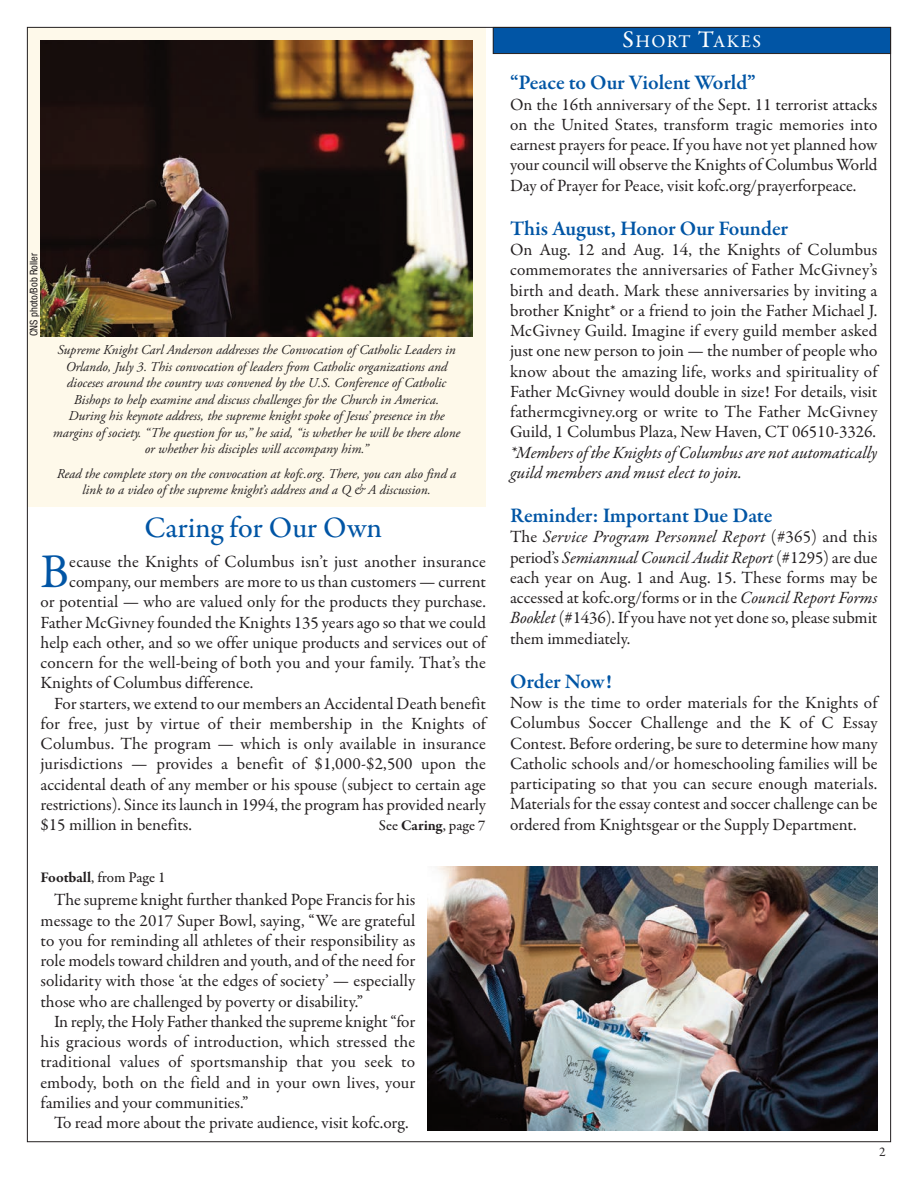
<style>
.page{position:relative;width:918px;height:1188px;background:#fff}
.page>*{position:absolute;margin:0;border:0;box-sizing:border-box;transform-origin:0 0}
.t1{font:48.75px "Garamond Premr Pro";color:#0155a5}
.t2{font:500 30px "Garamond Premr Pro";letter-spacing:-.005em;color:#0155a5}
.t3{font:600 21px "Garamond Premr Pro";letter-spacing:-.005em;color:#0155a5}
.t4{font:500 18px "Garamond Premr Pro";letter-spacing:.075em;color:#fff}
.t5{font:17.25px/20.2px "Garamond Premr Pro";color:#231f20;text-align:justify}
.t6{font:italic 17.25px/20.2px "Garamond Premr Pro";letter-spacing:-.005em;color:#231f20}
.t7{font:500 15px "Garamond Premr Pro";letter-spacing:.01em;color:#231f20}
.t8{font:italic 13.5px/16.5px "Adobe Garamond Pro";color:#231f20;text-align:center}
.t9{font:13.5px "Garamond Premr Pro";color:#231f20}
.t10{font:condensed 10.5px "Helvetica Neue";color:#231f20}
.s1{font-weight:700}
.s2{font-size:24px}
.s3{font-style:italic}
</style>
<div class="page">
<div style="left:27px;top:27px;width:459px;height:479px;background:#fef9ea"></div>
<div style="left:494px;top:28px;width:396px;height:25px;background:#0155a5"></div>
<div style="left:493px;top:27px;width:398px;height:27px;border:1px solid #231f20"></div>
<img style="left:427px;top:866px;width:450px;height:264px">
<img style="left:40px;top:40px;width:432px;height:296px">
<p class="t10" style="left:30px;top:336px;width:85px;rotate:-90deg">CNS photo/Bob Roller</p>
<p class="t8" style="left:53px;top:343px;width:409px">Supreme Knight Carl Anderson addresses the Convocation of Catholic Leaders in Orlando, July 3. This convocation of leaders from Catholic organizations and dioceses around the country was convened by the U.S. Conference of Catholic Bishops to help examine and discuss challenges for the Church in America.<br>During his keynote address, the supreme knight spoke of Jesus’ presence in the margins of society. “The question for us,” he said, “is whether he will be there alone or whether his disciples will accompany him.”</p>
<p class="t8" style="left:57px;top:467px;width:401px">Read the complete story on the convocation at kofc.org. There, you can also find a link to a video of the supreme knight’s address and a Q &amp; A discussion.</p>
<h2 class="t2" style="left:145px;top:516px;width:239px">Caring for Our Own</h2>
<h1 class="t1" style="left:41px;top:553px;width:30px">B</h1>
<p class="t5" style="left:69px;top:553px;width:418px">ecause the Knights of Columbus isn’t just another insurance</p>
<p class="t5" style="left:69px;top:573px;width:418px">company, our members are more to us than customers — current</p>
<p class="t5" style="left:41px;top:593px;width:447px">or potential — who are valued only for the products they purchase.</p>
<p class="t5" style="left:41px;top:614px;width:447px">Father McGivney founded the Knights 135 years ago so that we could</p>
<p class="t5" style="left:41px;top:634px;width:447px">help each other, and so we offer unique products and services out of</p>
<p class="t5" style="left:41px;top:654px;width:447px">concern for the well-being of both you and your family. That’s the</p>
<p class="t5" style="left:41px;top:674px;width:214px">Knights of Columbus difference.</p>
<p class="t5" style="left:54px;top:695px;width:434px">For starters, we extend to our members an Accidental Death benefit</p>
<p class="t5" style="left:41px;top:715px;width:447px">for free, just by virtue of their membership in the Knights of</p>
<p class="t5" style="left:41px;top:735px;width:447px">Columbus. The program — which is only available in insurance</p>
<p class="t5" style="left:41px;top:755px;width:447px">jurisdictions — provides a benefit of $1,000-$2,500 upon the</p>
<p class="t5" style="left:41px;top:776px;width:447px">accidental death of any member or his spouse (subject to certain age</p>
<p class="t5" style="left:41px;top:796px;width:447px">restrictions). Since its launch in 1994, the program has provided nearly</p>
<p class="t5" style="left:41px;top:816px;width:153px">$15 million in benefits.</p>
<p class="t7" style="left:379px;top:819px;width:108px">See <span class="s1">Caring</span>, page 7</p>
<p class="t7" style="left:41px;top:871px;width:126px"><span class="s1">Football</span>, from Page 1</p>
<p class="t5" style="left:41px;top:891px;width:376px;text-indent:14px">The supreme knight further thanked Pope Francis for his message to the 2017 Super Bowl, saying, “We are grateful to you for reminding all athletes of their responsibility as role models toward children and youth, and of the need for solidarity with those ‘at the edges of society’ — especially those who are challenged by poverty or disability.”</p>
<p class="t5" style="left:41px;top:1013px;width:376px;text-indent:13px">In reply, the Holy Father thanked the supreme knight “for his gracious words of introduction, which stressed the traditional values of sportsmanship that you seek to embody, both on the field and in your own lives, your families and your communities.”</p>
<p class="t5" style="left:54px;top:1114px;width:356px">To read more about the private audience, visit kofc.org.</p>
<p class="t4" style="left:623px;top:34px;width:140px"><span class="s2">S</span>HORT <span class="s2">T</span>AKES</p>
<p class="t3" style="left:510px;top:74px;width:247px">“Peace to Our Violent World”</p>
<p class="t5" style="left:510px;top:95px;width:369px">On the 16th anniversary of the Sept. 11 terrorist attacks on the United States, transform tragic memories into earnest prayers for peace. If you have not yet planned how your council will observe the Knights of Columbus World Day of Prayer for Peace, visit kofc.org/prayerforpeace.</p>
<p class="t3" style="left:510px;top:220px;width:279px">This August, Honor Our Founder</p>
<p class="t5" style="left:510px;top:241px;width:369px">On Aug. 12 and Aug. 14, the Knights of Columbus commemorates the anniversaries of Father McGivney’s birth and death. Mark these anniversaries by inviting a brother Knight* or a friend to join the Father Michael J.<br>McGivney Guild. Imagine if every guild member asked just one new person to join — the number of people who know about the amazing life, works and spirituality of Father McGivney would double in size! For details, visit fathermcgivney.org or write to The Father McGivney Guild, 1 Columbus Plaza, New Haven, CT 06510-3326.</p>
<p class="t6" style="left:510px;top:444px;width:369px">*Members of the Knights of Columbus are not automatically guild members and must elect to join.</p>
<p class="t3" style="left:510px;top:507px;width:264px">Reminder: Important Due Date</p>
<p class="t5" style="left:510px;top:528px;width:369px">The <span class="s3">Service Program Personnel Report</span> (#365) and this period’s <span class="s3">Semiannual Council Audit Report</span> (#1295) are due each year on Aug. 1 and Aug. 15. These forms may be accessed at kofc.org/forms or in the <span class="s3">Council Report Forms Booklet</span> (#1436). If you have not yet done so, please submit them immediately.</p>
<p class="t3" style="left:510px;top:673px;width:103px">Order Now!</p>
<p class="t5" style="left:510px;top:694px;width:369px">Now is the time to order materials for the Knights of Columbus Soccer Challenge and the K of C Essay Contest. Before ordering, be sure to determine how many Catholic schools and/or homeschooling families will be participating so that you can secure enough materials.<br>Materials for the essay contest and soccer challenge can be ordered from Knightsgear or the Supply Department.</p>
<p class="t9" style="left:879px;top:1146px;width:8px">2</p>
</div>
